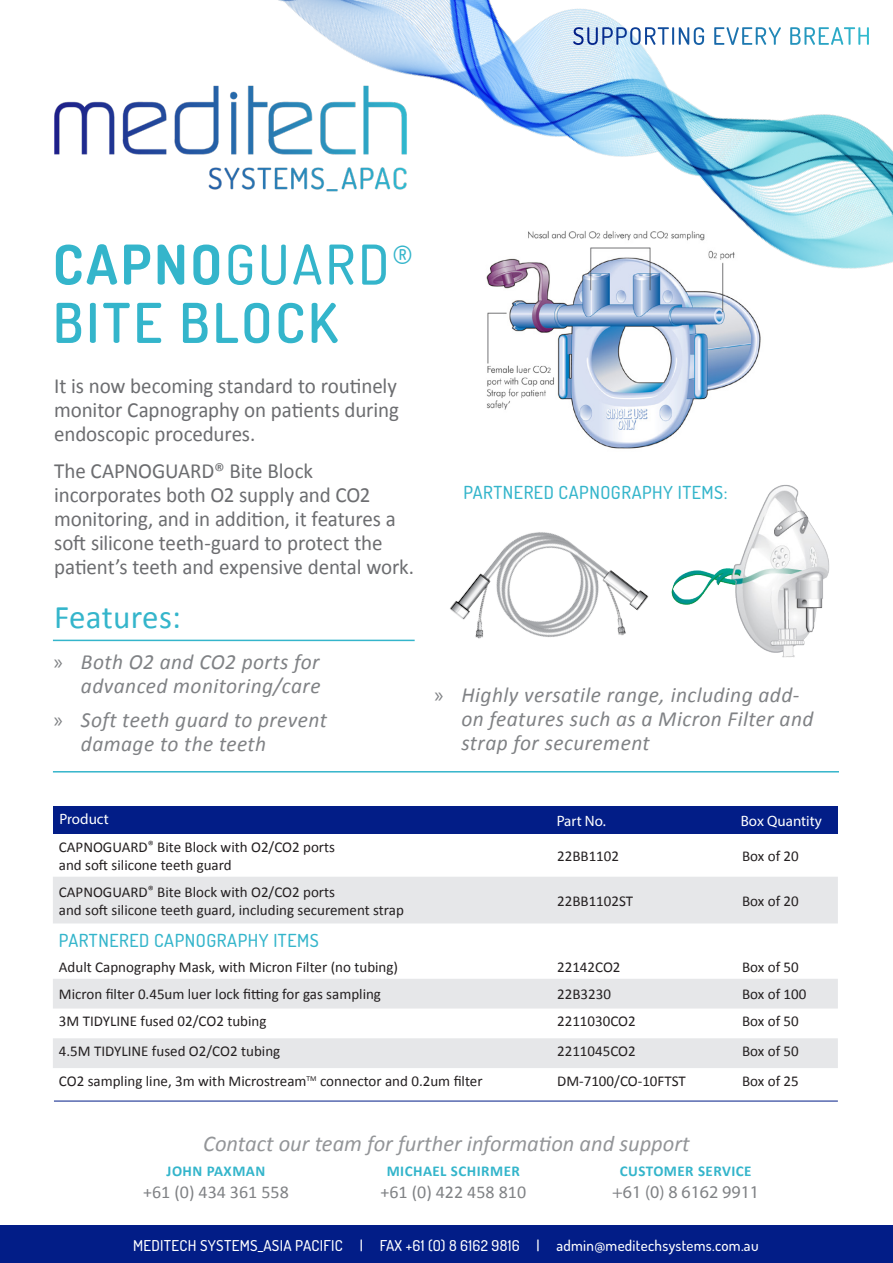
<style>
.page{position:relative;width:893px;height:1263px;background:#fff}
.page>*{position:absolute;margin:0;border:0;box-sizing:border-box;transform-origin:0 0}
.t1{font:700 54.9px "Dosis";letter-spacing:.055em;color:#34b5cb}
.t2{font:600 54.9px "Dosis";letter-spacing:.055em;color:#34b5cb}
.t3{font:33px "Calibri";letter-spacing:.01em;color:#34b5cb}
.t4{font:italic 22.5px "Calibri";color:#939598}
.t5{font:21.6px/24px "Calibri";letter-spacing:-.005em;color:#6c6d70;text-align:justify}
.t6{font:italic 21.6px/24px "Calibri";letter-spacing:.02em;color:#808285}
.t7{font:500 18px "Dosis";letter-spacing:.03em;color:#34b5cb}
.t8{font:18px "Calibri";color:#808285}
.t9{font:18px "Myriad Pro";color:#808285}
.t10{font:15px "Calibri";color:#231f20}
.t11{font:15px "Myriad Pro";color:#fff}
.t12{font:500 15px "Dosis";letter-spacing:.02em;color:#fff}
.t13{font:700 15px "Calibri";letter-spacing:.03em;color:#34b5cb}
.s1{font-weight:500}
.s2{font-family:"Myriad Pro";font-style:normal}
</style>
<div class="page">
<img style="left:450px;top:532px;width:199px;height:107px">
<hr style="left:53px;top:640px;width:362px;height:1px;background:#34b5cb">
<svg style="left:53px;top:877px;width:785px;height:191px;fill:#e6e7e9"></svg>
<div style="left:53px;top:806px;width:785px;height:27px;background:#021d87"></div>
<hr style="left:54px;top:1101px;width:784px;height:1px;background:#021d87">
<img style="left:54px;top:85px;width:163px;height:105px">
<img style="left:217px;top:0;width:676px;height:449px">
<svg style="left:573px;top:27px;width:296px;height:18px"></svg>
<div style="left:0;top:1226px;width:893px;height:37px;background:#021d87"></div>
<hr style="left:53px;top:771px;width:786px;height:1px;background:#34b5cb">
<img style="left:671px;top:485px;width:159px;height:173px">
<p class="t1" style="left:53px;top:229px;width:361px">CAPNO<span class="s1">GUARD</span><sup>®</sup></p>
<p class="t2" style="left:53px;top:287px;width:286px">BITE BLOCK</p>
<p class="t5" style="left:54px;top:373px;width:346px">It is now becoming standard to routinely monitor Capnography on patients during endoscopic procedures.</p>
<p class="t5" style="left:54px;top:457px;width:361px;text-align:left">The CAPNOGUARD® Bite Block incorporates both O2 supply and CO2 monitoring, and in addition, it features a soft silicone teeth-guard to protect the patient’s teeth and expensive dental work.</p>
<p class="t3" style="left:54px;top:596px;width:128px">Features:</p>
<p class="t6" style="left:54px;top:649px;width:268px;text-align:right"><span class="s2">»</span> Both O2 and CO2 ports for advanced monitoring/care</p>
<p class="t6" style="left:81px;top:707px;width:247px;text-indent:-27px"><span class="s2">»</span> Soft teeth guard to prevent damage to the teeth</p>
<p class="t7" style="left:463px;top:480px;width:266px">PARTNERED CAPNOGRAPHY ITEMS:</p>
<p class="t6" style="left:461px;top:682px;width:354px;text-indent:-27px"><span class="s2">»</span> Highly versatile range, including add&shy;on features such as a Micron Filter and strap for securement</p>
<p class="t11" style="left:59px;top:810px;width:51px">Product</p>
<p class="t11" style="left:557px;top:811px;width:51px">Part No.</p>
<p class="t11" style="left:741px;top:811px;width:83px">Box Quantity</p>
<p class="t10" style="left:59px;top:838px;width:278px">CAPNOGUARD<sup>®</sup> Bite Block with O2/CO2 ports</p>
<p class="t10" style="left:59px;top:856px;width:174px">and soft silicone teeth guard</p>
<p class="t10" style="left:59px;top:882px;width:278px">CAPNOGUARD<sup>®</sup> Bite Block with O2/CO2 ports</p>
<p class="t10" style="left:59px;top:900px;width:346px">and soft silicone teeth guard, including securement strap</p>
<p class="t10" style="left:557px;top:847px;width:63px">22BB1102</p>
<p class="t10" style="left:742px;top:847px;width:58px">Box of 20</p>
<p class="t10" style="left:557px;top:891px;width:78px">22BB1102ST</p>
<p class="t10" style="left:742px;top:891px;width:58px">Box of 20</p>
<p class="t7" style="left:59px;top:929px;width:261px">PARTNERED CAPNOGRAPHY ITEMS</p>
<p class="t10" style="left:59px;top:957px;width:341px">Adult Capnography Mask, with Micron Filter (no tubing)</p>
<p class="t10" style="left:557px;top:957px;width:65px">22142CO2</p>
<p class="t10" style="left:742px;top:957px;width:58px">Box of 50</p>
<p class="t10" style="left:59px;top:985px;width:324px">Micron filter 0.45um luer lock fitting for gas sampling</p>
<p class="t10" style="left:557px;top:985px;width:55px">22B3230</p>
<p class="t10" style="left:742px;top:985px;width:66px">Box of 100</p>
<p class="t10" style="left:59px;top:1012px;width:209px">3M TIDYLINE fused 02/CO2 tubing</p>
<p class="t10" style="left:557px;top:1012px;width:80px">2211030CO2</p>
<p class="t10" style="left:742px;top:1012px;width:58px">Box of 50</p>
<p class="t10" style="left:59px;top:1041px;width:223px">4.5M TIDYLINE fused O2/CO2 tubing</p>
<p class="t10" style="left:557px;top:1041px;width:80px">2211045CO2</p>
<p class="t10" style="left:742px;top:1041px;width:58px">Box of 50</p>
<p class="t10" style="left:59px;top:1071px;width:425px">CO2 sampling line, 3m with Microstream<sup>TM</sup> connector and 0.2um filter</p>
<p class="t10" style="left:557px;top:1071px;width:130px">DM-7100/CO-10FTST</p>
<p class="t10" style="left:742px;top:1071px;width:58px">Box of 25</p>
<p class="t4" style="left:203px;top:1128px;width:488px">Contact our team for further information and support</p>
<p class="t13" style="left:167px;top:1160px;width:100px">JOHN PAXMAN</p>
<p class="t8" style="left:143px;top:1181px;width:147px">+61 (0) 434 361 558</p>
<p class="t13" style="left:387px;top:1160px;width:135px">MICHAEL SCHIRMER</p>
<p class="t8" style="left:380px;top:1181px;width:147px">+61 (0) 422 458 810</p>
<p class="t13" style="left:620px;top:1160px;width:133px">CUSTOMER SERVICE</p>
<p class="t9" style="left:612px;top:1181px;width:149px">+61 (0) 8 6162 9911</p>
<p class="t11" style="left:158px;top:1234px;width:578px">Meditech Systems Asia Pacific | FAX +61 (0) 8 6162 9816 | admin@meditechsystems.com.au</p>
<p class="t12" style="left:133px;top:1235px;width:627px">MEDITECH SYSTEMS_ASIA PACIFIC | FAX +61 (0) 8 6162 9816 | admin@meditechsystems.com.au</p>
</div>
